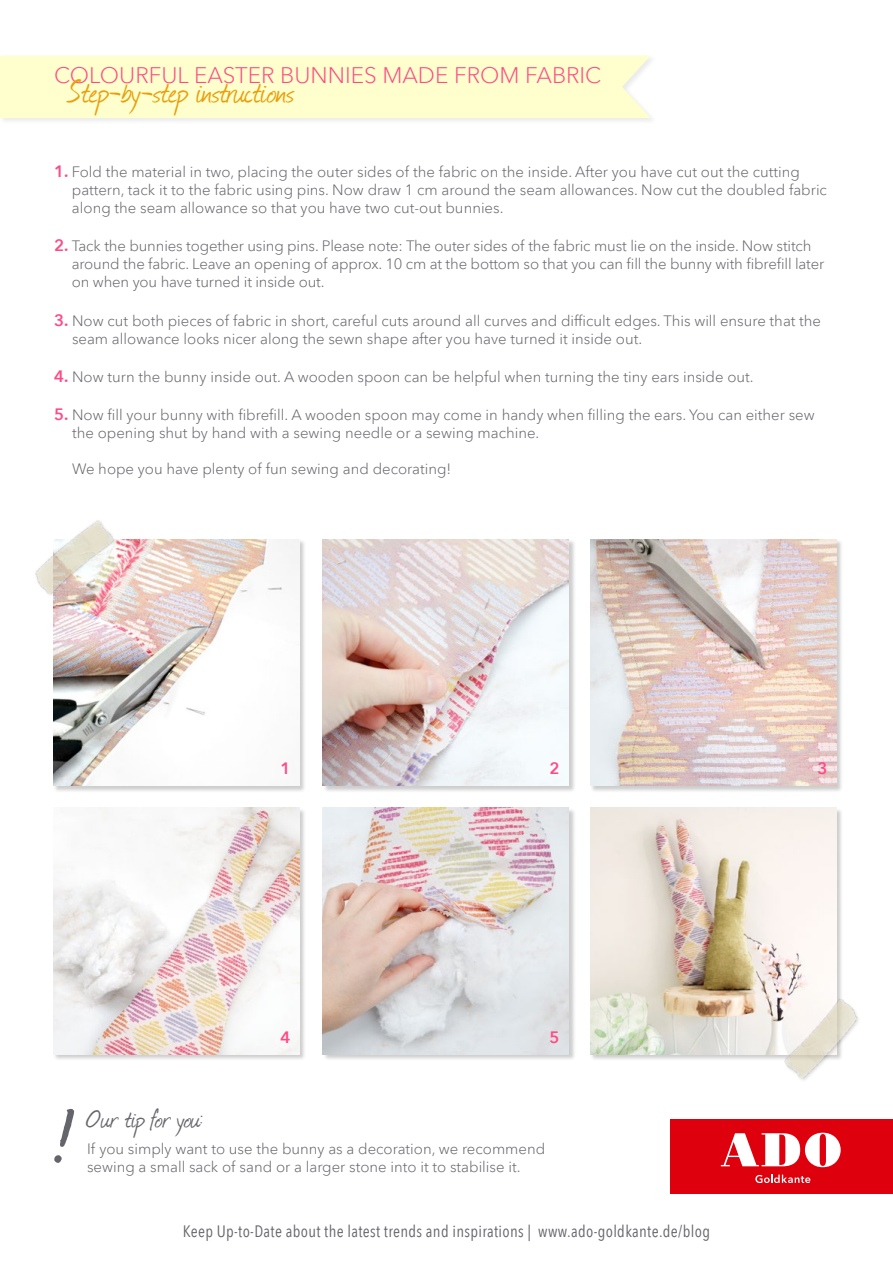
<style>
.page{position:relative;width:893px;height:1263px;background:#fff}
.page>*{position:absolute;margin:0;border:0;box-sizing:border-box;transform-origin:0 0}
.t1{font:37.5px "Journal";letter-spacing:-.03em;color:#e99f0e}
.t2{font:30px "Journal";color:#64646b}
.t3{font:300 22.5px "Avenir Next LT Pro";color:#ff4a85}
.t4{font:condensed 16.5px "Avenir Next LT Pro";letter-spacing:.02em;color:#64646b}
.t5{font:600 16.5px "Avenir Next LT Pro";color:#ff4a85}
.t6{font:300 15px/18px "Avenir Next LT Pro";color:#64646b}
.s1{font-weight:600;font-size:16.5px;color:#ff4a85}
</style>
<div class="page">
<div style="left:0;top:55px;width:658px;height:70px;background:#f7f7f7"></div>
<div style="left:0;top:56px;width:651px;height:62px;background:#feffcd"></div>
<div style="left:670px;top:1119px;width:223px;height:75px;background:#de000c"></div>
<svg style="left:721px;top:1133px;width:120px;height:34px"></svg>
<svg style="left:755px;top:1174px;width:55px;height:9px"></svg>
<div style="left:53px;top:539px;width:254px;height:253px;background:#000;opacity:.2"></div>
<img style="left:53px;top:539px;width:247px;height:246px">
<div style="left:53px;top:808px;width:254px;height:253px;background:#000;opacity:.2"></div>
<img style="left:53px;top:808px;width:247px;height:246px">
<div style="left:322px;top:539px;width:254px;height:253px;background:#000;opacity:.2"></div>
<img style="left:322px;top:539px;width:247px;height:246px">
<div style="left:322px;top:808px;width:254px;height:253px;background:#000;opacity:.2"></div>
<img style="left:322px;top:808px;width:247px;height:246px">
<div style="left:590px;top:539px;width:254px;height:253px;background:#000;opacity:.2"></div>
<img style="left:590px;top:539px;width:247px;height:246px">
<div style="left:590px;top:808px;width:254px;height:253px;background:#000;opacity:.2"></div>
<img style="left:590px;top:808px;width:247px;height:246px">
<img style="left:35px;top:520px;width:84px;height:89px">
<img style="left:779px;top:989px;width:79px;height:91px">
<svg style="left:54px;top:1108px;width:21px;height:55px"></svg>
<h3 class="t3" style="left:54px;top:61px;width:549px">COLOURFUL EASTER BUNNIES MADE FROM FABRIC</h3>
<h1 class="t1" style="left:68px;top:66px;width:228px">Step-by-step instructions</h1>
<p class="t6" style="left:72px;top:163px;width:757px;text-indent:-18px"><span class="s1">1.</span> Fold the material in two, placing the outer sides of the fabric on the inside. After you have cut out the cutting pattern, tack it to the fabric using pins. Now draw 1 cm around the seam allowances. Now cut the doubled fabric along the seam allowance so that you have two cut-out bunnies.</p>
<p class="t6" style="left:72px;top:236px;width:754px;text-indent:-18px"><span class="s1">2.</span> Tack the bunnies together using pins. Please note: The outer sides of the fabric must lie on the inside. Now stitch around the fabric. Leave an opening of approx. 10 cm at the bottom so that you can fill the bunny with fibrefill later on when you have turned it inside out.</p>
<p class="t6" style="left:72px;top:312px;width:750px;text-indent:-18px"><span class="s1">3.</span> Now cut both pieces of fabric in short, careful cuts around all curves and difficult edges. This will ensure that the seam allowance looks nicer along the sewn shape after you have turned it inside out.</p>
<p class="t6" style="left:54px;top:368px;width:701px"><span class="s1">4.</span> Now turn the bunny inside out. A wooden spoon can be helpful when turning the tiny ears inside out.</p>
<p class="t6" style="left:72px;top:406px;width:744px;text-indent:-18px"><span class="s1">5.</span> Now fill your bunny with fibrefill. A wooden spoon may come in handy when filling the ears. You can either sew the opening shut by hand with a sewing needle or a sewing machine.</p>
<p class="t6" style="left:72px;top:460px;width:381px">We hope you have plenty of fun sewing and decorating!</p>
<p class="t5" style="left:280px;top:758px;width:12px">1</p>
<p class="t5" style="left:280px;top:1027px;width:12px">4</p>
<p class="t5" style="left:550px;top:758px;width:12px">2</p>
<p class="t5" style="left:550px;top:1027px;width:12px">5</p>
<h2 class="t2" style="left:87px;top:1099px;width:119px">Our tip for you:</h2>
<p class="t6" style="left:87px;top:1140px;width:460px">If you simply want to use the bunny as a decoration, we recommend sewing a small sack of sand or a larger stone into it to stabilise it.</p>
<p class="t4" style="left:183px;top:1221px;width:529px">Keep Up-to-Date about the latest trends and inspirations | www.ado-goldkante.de/blog</p>
<p class="t5" style="left:817px;top:758px;width:12px">3</p>
</div>
